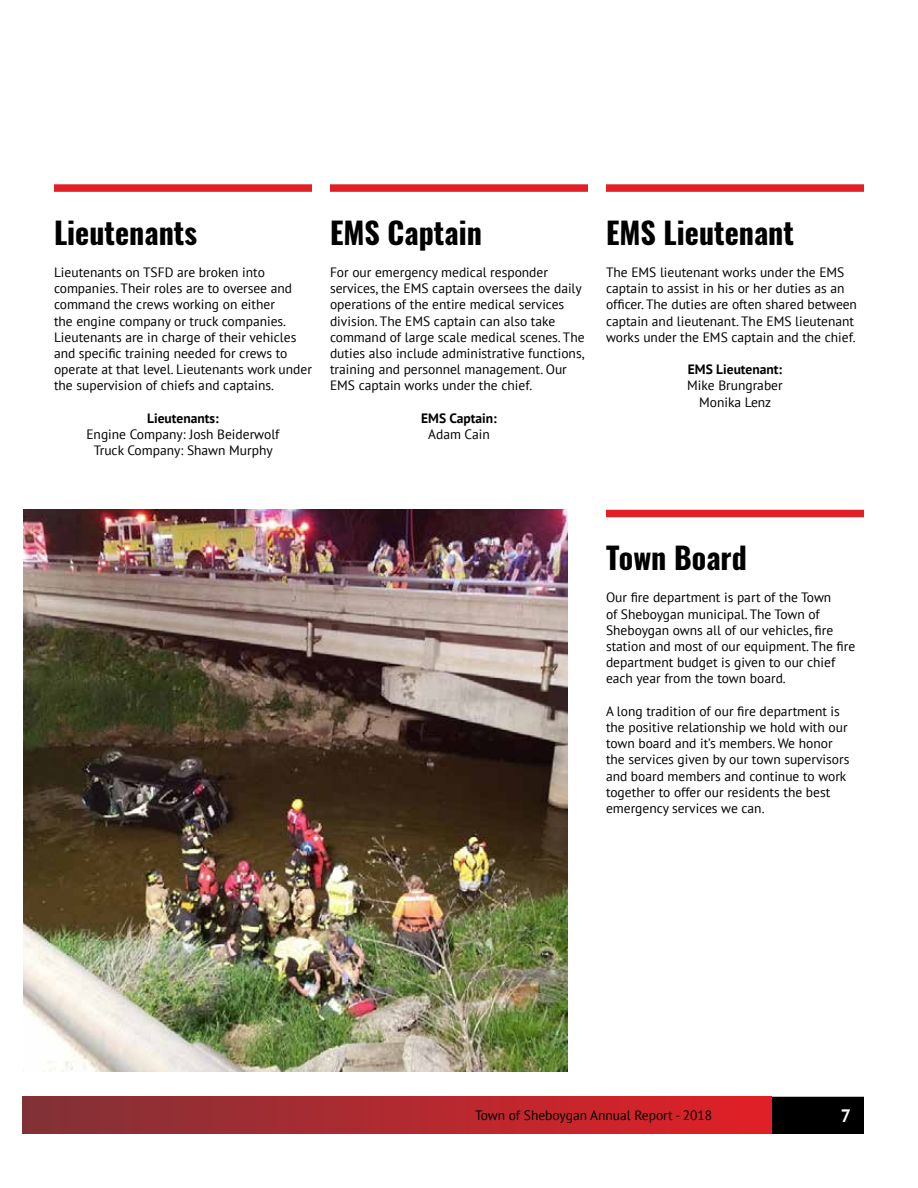
<style>
.page{position:relative;width:918px;height:1188px;background:#fff}
.page>*{position:absolute;margin:0;border:0;box-sizing:border-box;transform-origin:0 0}
.t1{font:700 30px "Oswald";color:#000}
.t2{font:700 18px "PT Sans";color:#fff}
.t3{font:13.5px/16.2px "PT Sans";color:#000}
.t4{font:700 13.5px "PT Sans";color:#000}
</style>
<div class="page">
<div style="left:330px;top:184px;width:258px;height:8px;background:#e11f27"></div>
<div style="left:606px;top:184px;width:258px;height:8px;background:#e11f27"></div>
<div style="left:54px;top:184px;width:258px;height:8px;background:#e11f27"></div>
<div style="left:606px;top:510px;width:258px;height:7px;background:#e11f27"></div>
<img style="left:24px;top:510px;width:543px;height:561px">
<div style="left:771px;top:1097px;width:93px;height:37px;background:#000"></div>
<div style="left:22px;top:1097px;width:749px;height:37px;background:linear-gradient(to right,#803337,#e12028)"></div>
<h1 class="t1" style="left:54px;top:212px;width:145px">Lieutenants</h1>
<p class="t3" style="left:54px;top:264px;width:260px">Lieutenants on TSFD are broken into companies. Their roles are to oversee and command the crews working on either<br>the engine company or truck companies.<br>Lieutenants are in charge of their vehicles and specific training needed for crews to operate at that level. Lieutenants work under the supervision of chiefs and captains.</p>
<p class="t4" style="left:147px;top:409px;width:73px">Lieutenants:</p>
<p class="t3" style="left:86px;top:426px;width:195px;text-align:center">Engine Company: Josh Beiderwolf<br>Truck Company: Shawn Murphy</p>
<h1 class="t1" style="left:330px;top:212px;width:154px">EMS Captain</h1>
<p class="t3" style="left:330px;top:264px;width:256px">For our emergency medical responder services, the EMS captain oversees the daily operations of the entire medical services division. The EMS captain can also take command of large scale medical scenes. The duties also include administrative functions, training and personnel management. Our EMS captain works under the chief.</p>
<p class="t4" style="left:421px;top:409px;width:77px">EMS Captain:</p>
<p class="t3" style="left:428px;top:426px;width:63px">Adam Cain</p>
<h1 class="t1" style="left:606px;top:212px;width:190px">EMS Lieutenant</h1>
<p class="t3" style="left:606px;top:264px;width:253px">The EMS lieutenant works under the EMS captain to assist in his or her duties as an officer. The duties are often shared between captain and lieutenant. The EMS lieutenant works under the EMS captain and the chief.</p>
<p class="t4" style="left:688px;top:361px;width:96px">EMS Lieutenant:</p>
<p class="t3" style="left:687px;top:377px;width:97px;text-align:center">Mike Brungraber<br>Monika Lenz</p>
<h1 class="t1" style="left:606px;top:537px;width:142px">Town Board</h1>
<p class="t3" style="left:606px;top:589px;width:251px">Our fire department is part of the Town<br>of Sheboygan municipal. The Town of Sheboygan owns all of our vehicles, fire station and most of our equipment. The fire department budget is given to our chief each year from the town board.</p>
<p class="t3" style="left:606px;top:703px;width:245px">A long tradition of our fire department is the positive relationship we hold with our town board and it’s members. We honor the services given by our town supervisors and board members and continue to work together to offer our residents the best emergency services we can.</p>
<p class="t3" style="left:475px;top:1107px;width:239px">Town of Sheboygan Annual Report - 2018</p>
<h2 class="t2" style="left:841px;top:1104px;width:12px">7</h2>
</div>
